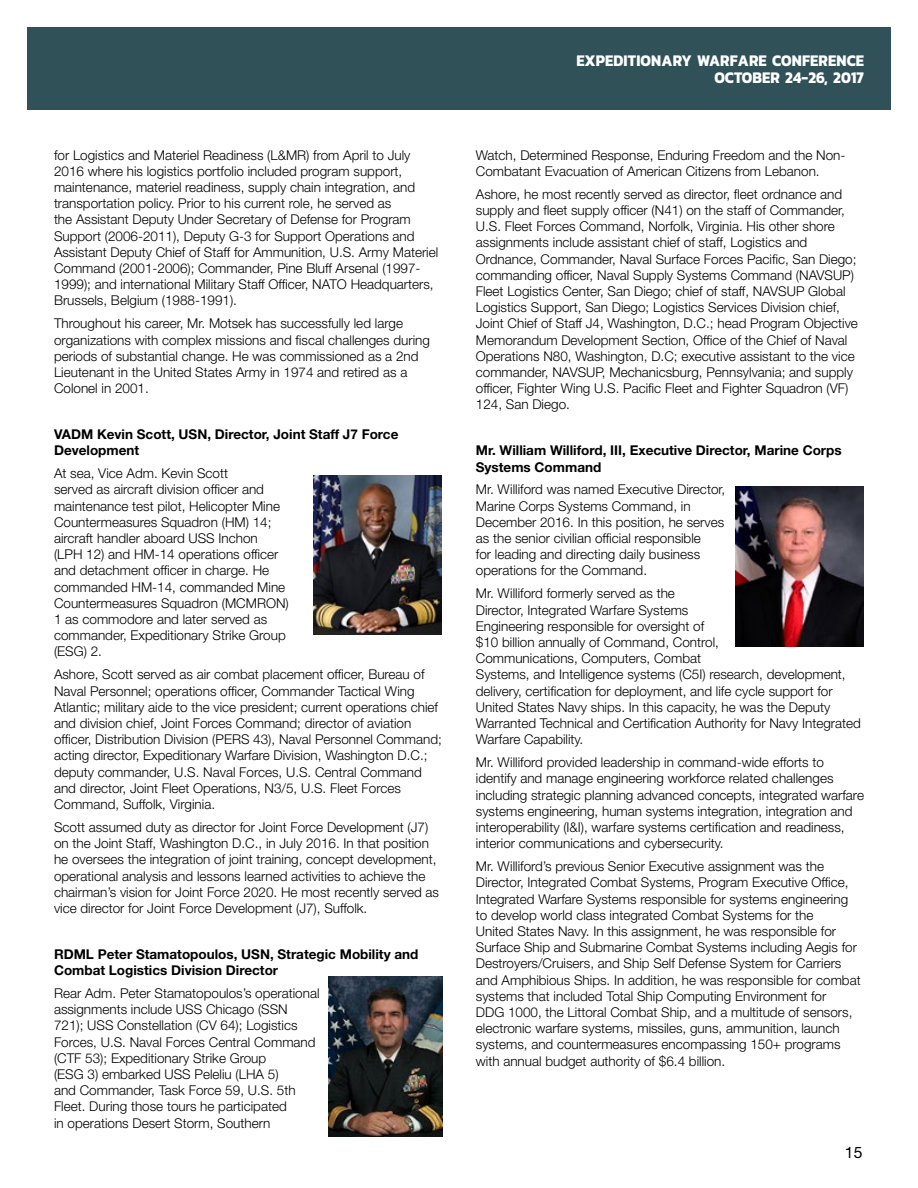
<style>
.page{position:relative;width:918px;height:1188px;background:#fff}
.page>*{position:absolute;margin:0;border:0;box-sizing:border-box;transform-origin:0 0}
.t1{font:700 16.5px/16.5px "Kanit";letter-spacing:.01em;color:#fff;text-align:right;scale:.9 1}
.t2{font:15.75px "Helvetica Neue LT Std";color:#000}
.t3{font:300 13.5px/16.2px "Helvetica Neue LT Std";color:#000}
.t4{font:700 13.5px/16.2px "Helvetica Neue LT Std";color:#000}
</style>
<div class="page">
<div style="left:27px;top:27px;width:864px;height:83px;background:#305158"></div>
<img style="left:314px;top:475px;width:127px;height:160px">
<img style="left:329px;top:976px;width:113px;height:160px">
<img style="left:736px;top:486px;width:128px;height:160px">
<p class="t3" style="left:54px;top:146px;width:386px">for Logistics and Materiel Readiness (L&amp;MR) from April to July 2016 where his logistics portfolio included program support, maintenance, materiel readiness, supply chain integration, and transportation policy. Prior to his current role, he served as<br>the Assistant Deputy Under Secretary of Defense for Program Support (2006-2011), Deputy G-3 for Support Operations and Assistant Deputy Chief of Staff for Ammunition, U.S. Army Materiel Command (2001-2006); Commander, Pine Bluff Arsenal (1997- 1999); and international Military Staff Officer, NATO Headquarters, Brussels, Belgium (1988-1991).</p>
<p class="t3" style="left:54px;top:315px;width:378px">Throughout his career, Mr. Motsek has successfully led large organizations with complex missions and fiscal challenges during periods of substantial change. He was commissioned as a 2nd Lieutenant in the United States Army in 1974 and retired as a Colonel in 2001.</p>
<p class="t4" style="left:54px;top:426px;width:346px">VADM Kevin Scott, USN , Director, Joint Staff J7 Force<br>Development</p>
<p class="t3" style="left:54px;top:465px;width:236px">At sea, Vice Adm. Kevin Scott<br>served as aircraft division officer and maintenance test pilot, Helicopter Mine Countermeasures Squadron (HM) 14; aircraft handler aboard USS Inchon (LPH 12) and HM-14 operations officer and detachment officer in charge. He commanded HM-14, commanded Mine Countermeasures Squadron (MCMRON)<br>1 as commodore and later served as commander, Expeditionary Strike Group (ESG) 2.</p>
<p class="t3" style="left:54px;top:666px;width:389px">Ashore, Scott served as air combat placement officer, Bureau of Naval Personnel; operations officer, Commander Tactical Wing Atlantic; military aide to the vice president; current operations chief and division chief, Joint Forces Command; director of aviation officer, Distribution Division (PERS 43), Naval Personnel Command; acting director, Expeditionary Warfare Division, Washington D.C.; deputy commander, U.S. Naval Forces, U.S. Central Command and director, Joint Fleet Operations, N3/5, U.S. Fleet Forces Command, Suffolk, Virginia.</p>
<p class="t3" style="left:54px;top:819px;width:387px">Scott assumed duty as director for Joint Force Development (J7) on the Joint Staff, Washington D.C., in July 2016. In that position he oversees the integration of joint training, concept development, operational analysis and lessons learned activities to achieve the chairman’s vision for Joint Force 2020. He most recently served as vice director for Joint Force Development (J7), Suffolk.</p>
<p class="t4" style="left:54px;top:946px;width:366px">RDML Peter Stamatopoulos, USN , Strategic Mobility and<br>Combat Logistics Division Director</p>
<p class="t3" style="left:54px;top:985px;width:267px">Rear Adm. Peter Stamatopoulos’s operational assignments include USS Chicago (SSN 721); USS Constellation (CV 64); Logistics Forces, U.S. Naval Forces Central Command (CTF 53); Expeditionary Strike Group<br>(ESG 3) embarked USS Peleliu (LHA 5)<br>and Commander, Task Force 59, U.S. 5th Fleet. During those tours he participated<br>in operations Desert Storm, Southern</p>
<p class="t1" style="left:576px;top:52px;width:321px">EXPEDITIONARY WARFARE CONFERENCE<br>OCTOBER 24-26, 2017</p>
<p class="t3" style="left:476px;top:146px;width:371px">Watch, Determined Response, Enduring Freedom and the Non-<br>Combatant Evacuation of American Citizens from Lebanon.</p>
<p class="t3" style="left:476px;top:186px;width:384px">Ashore, he most recently served as director, fleet ordnance and supply and fleet supply officer (N41) on the staff of Commander, U.S. Fleet Forces Command, Norfolk, Virginia. His other shore assignments include assistant chief of staff, Logistics and Ordnance, Commander, Naval Surface Forces Pacific, San Diego; commanding officer, Naval Supply Systems Command (NAVSUP)<br>Fleet Logistics Center, San Diego; chief of staff, NAVSUP Global Logistics Support, San Diego; Logistics Services Division chief, Joint Chief of Staff J4, Washington, D.C.; head Program Objective Memorandum Development Section, Office of the Chief of Naval Operations N80, Washington, D.C; executive assistant to the vice commander, NAVSUP, Mechanicsburg, Pennsylvania; and supply officer, Fighter Wing U.S. Pacific Fleet and Fighter Squadron (VF)<br>124, San Diego.</p>
<p class="t4" style="left:476px;top:442px;width:367px">Mr. William Williford, III , Executive Director, Marine Corps<br>Systems Command</p>
<p class="t3" style="left:476px;top:481px;width:251px">Mr. Williford was named Executive Director, Marine Corps Systems Command, in December 2016. In this position, he serves as the senior civilian official responsible<br>for leading and directing daily business operations for the Command.</p>
<p class="t3" style="left:476px;top:585px;width:387px">Mr. Williford formerly served as the<br>Director, Integrated Warfare Systems<br>Engineering responsible for oversight of<br>$10 billion annually of Command, Control,<br>Communications, Computers, Combat<br>Systems, and Intelligence systems (C5I) research, development, delivery, certification for deployment, and life cycle support for United States Navy ships. In this capacity, he was the Deputy Warranted Technical and Certification Authority for Navy Integrated Warfare Capability.</p>
<p class="t3" style="left:476px;top:754px;width:390px">Mr. Williford provided leadership in command-wide efforts to identify and manage engineering workforce related challenges including strategic planning advanced concepts, integrated warfare systems engineering, human systems integration, integration and interoperability (I&amp;I), warfare systems certification and readiness, interior communications and cybersecurity.</p>
<p class="t3" style="left:476px;top:858px;width:386px">Mr. Williford’s previous Senior Executive assignment was the Director, Integrated Combat Systems, Program Executive Office, Integrated Warfare Systems responsible for systems engineering to develop world class integrated Combat Systems for the<br>United States Navy. In this assignment, he was responsible for Surface Ship and Submarine Combat Systems including Aegis for Destroyers/Cruisers, and Ship Self Defense System for Carriers and Amphibious Ships. In addition, he was responsible for combat systems that included Total Ship Computing Environment for<br>DDG 1000, the Littoral Combat Ship, and a multitude of sensors, electronic warfare systems, missiles, guns, ammunition, launch systems, and countermeasures encompassing 150+ programs with annual budget authority of $6.4 billion.</p>
<p class="t2" style="left:845px;top:1143px;width:19px">15</p>
</div>
